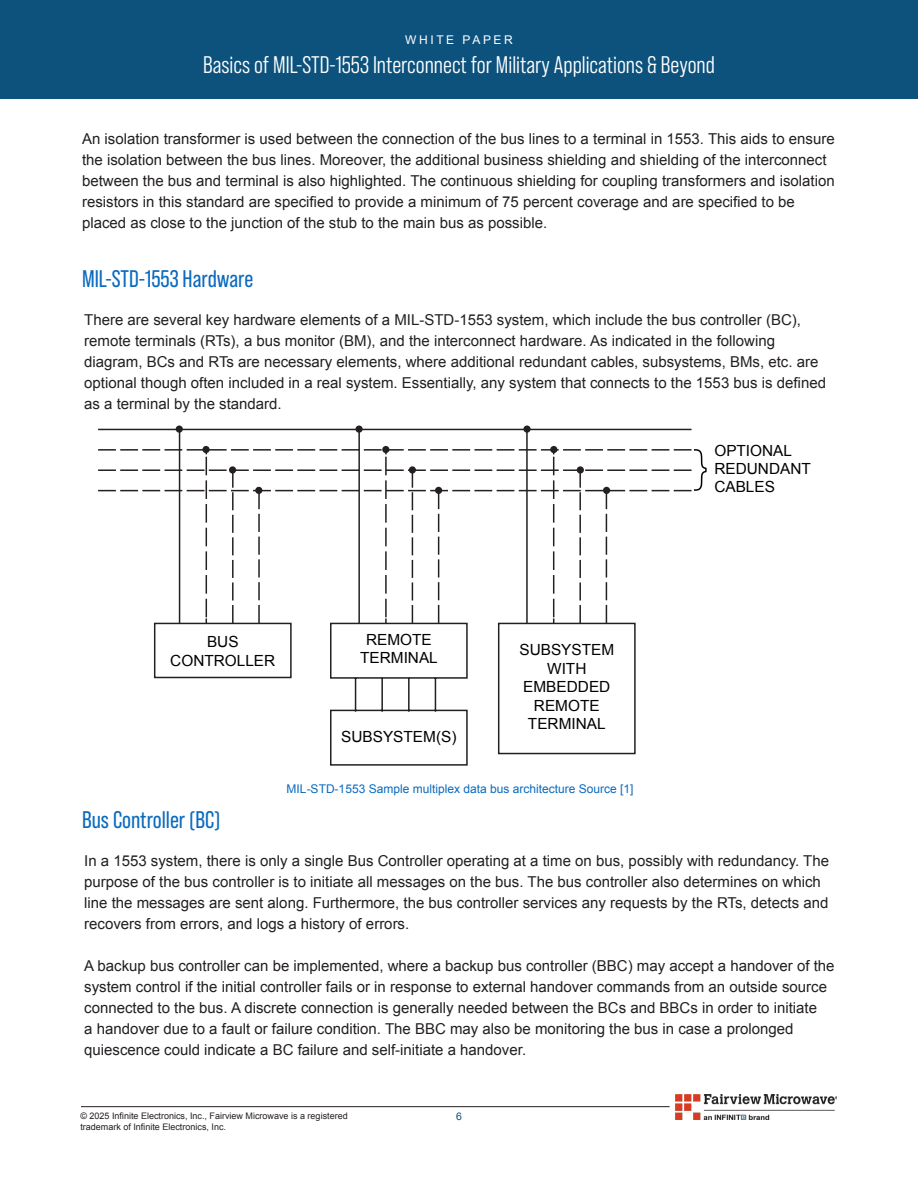
<style>
.page{position:relative;width:918px;height:1188px;background:#fff}
.page>*{position:absolute;margin:0;border:0;box-sizing:border-box;transform-origin:0 0}
.t1{font:24px "Bebas Neue Pro Middle";color:#fff}
.t2{font:24px "Bebas Neue Pro";color:#0a6abf}
.t3{font:15.3px/18.5px "Arial";color:#000;text-align:center}
.Paragraph_Style_3{font:15px/21px "Arial";color:#231f20}
.t4{font:12px "Arial";color:#0a6abf}
.t5{font:12px "Arial";letter-spacing:.21em;color:#fff}
.t6{font:10.5px "Arial";color:#0d527d}
.t7{font:9px "Arial";color:#231f20}
</style>
<div class="page">
<div style="left:0;top:0;width:918px;height:99px;background:#0d527d"></div>
<hr style="left:81px;top:1106px;width:589px;height:1px;background:#231f20">
<img style="left:675px;top:1095px;width:162px;height:24px">
<hr style="left:98px;top:429px;width:594px;height:1px;background:#241f21">
<div style="left:176px;top:426px;width:7px;height:7px;background:#241f21;border-radius:50%"></div>
<hr style="left:179px;top:429px;width:1px;height:194px;background:#241f21">
<div style="left:355px;top:426px;width:8px;height:7px;background:#241f21;border-radius:50%"></div>
<hr style="left:358px;top:429px;width:2px;height:194px;background:#241f21">
<div style="left:523px;top:426px;width:8px;height:7px;background:#241f21;border-radius:50%"></div>
<div style="left:550px;top:446px;width:7px;height:7px;background:#241f21;border-radius:50%"></div>
<hr style="left:526px;top:429px;width:2px;height:194px;background:#241f21">
<svg style="left:98px;top:448px;width:609px;height:318px"></svg>
<p class="t5" style="left:405px;top:32px;width:109px">WHITE PAPER</p>
<h1 class="t1" style="left:203px;top:51px;width:513px">Basics of MIL-STD-1553 Interconnect for Military Applications &amp; Beyond</h1>
<p class="Paragraph_Style_3" style="left:82px;top:129px;width:754px">An isolation transformer is used between the connection of the bus lines to a terminal in 1553. This aids to ensure the isolation between the bus lines. Moreover, the additional business shielding and shielding of the interconnect between the bus and terminal is also highlighted. The continuous shielding for coupling transformers and isolation resistors in this standard are specified to provide a minimum of 75 percent coverage and are specified to be placed as close to the junction of the stub to the main bus as possible.</p>
<p class="t2" style="left:82px;top:265px;width:173px">MIL-STD-1553 Hardware</p>
<p class="Paragraph_Style_3" style="left:84px;top:309px;width:743px">There are several key hardware elements of a MIL-STD-1553 system, which include the bus controller (BC), remote terminals (RTs), a bus monitor (BM), and the interconnect hardware. As indicated in the following diagram, BCs and RTs are necessary elements, where additional redundant cables, subsystems, BMs, etc. are optional though often included in a real system. Essentially, any system that connects to the 1553 bus is defined as a terminal by the standard.</p>
<p class="t3" style="left:170px;top:633px;width:106px">BUS<br>CONTROLLER</p>
<p class="t3" style="left:360px;top:631px;width:79px">REMOTE<br>TERMINAL</p>
<p class="t3" style="left:341px;top:727px;width:117px">SUBSYSTEM(S)</p>
<p class="t3" style="left:519px;top:641px;width:96px">SUBSYSTEM<br>WITH<br>EMBEDDED<br>REMOTE<br>TERMINAL</p>
<p class="t4" style="left:287px;top:781px;width:348px">MIL-STD-1553 Sample multiplex data bus architecture Source [1]</p>
<p class="t3" style="left:714px;top:441px;width:98px;text-align:left">OPTIONAL<br>REDUNDANT<br>CABLES</p>
<p class="t2" style="left:82px;top:806px;width:140px">Bus Controller (BC)</p>
<p class="Paragraph_Style_3" style="left:84px;top:850px;width:746px">In a 1553 system, there is only a single Bus Controller operating at a time on bus, possibly with redundancy. The purpose of the bus controller is to initiate all messages on the bus. The bus controller also determines on which line the messages are sent along. Furthermore, the bus controller services any requests by the RTs, detects and recovers from errors, and logs a history of errors.</p>
<p class="Paragraph_Style_3" style="left:84px;top:955px;width:752px">A backup bus controller can be implemented, where a backup bus controller (BBC) may accept a handover of the system control if the initial controller fails or in response to external handover commands from an outside source connected to the bus. A discrete connection is generally needed between the BCs and BBCs in order to initiate<br>a handover due to a fault or failure condition. The BBC may also be monitoring the bus in case a prolonged quiescence could indicate a BC failure and self-initiate a handover.</p>
<p class="t7" style="left:80px;top:1110px;width:269px">© 2025 Infinite Electronics, Inc., Fairview Microwave is a registered</p>
<p class="t6" style="left:456px;top:1110px;width:7px">6</p>
<p class="t7" style="left:80px;top:1121px;width:147px">trademark of Infinite Electronics, Inc.</p>
</div>
